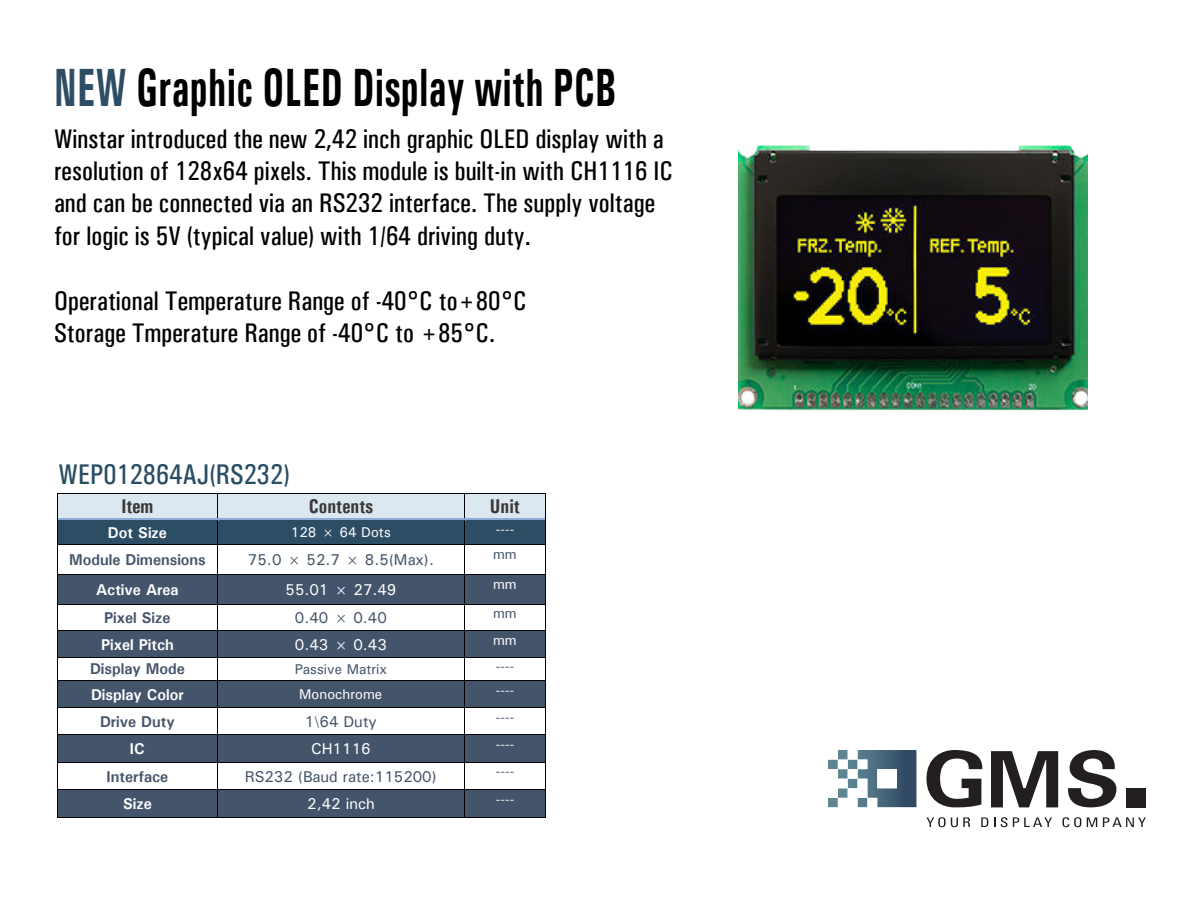
<style>
.page{position:relative;width:1200px;height:900px;background:#fff}
.page>*{position:absolute;margin:0;border:0;box-sizing:border-box;transform-origin:0 0}
.t1{font:700 54px "Univers Condensed";letter-spacing:.01em;color:#000;scale:.73 1}
.t2{font:28.5px "Univers Condensed";color:#294d64}
.t3{font:27px/32.4px "Univers Condensed";color:#000}
.t4{font:700 19.95px "Univers Condensed";color:#3b3838;scale:.96 1}
.t5{font:15.6px "Univers";color:#44546a;scale:.96 1}
.t6{font:700 15.6px "Univers";color:#44546a;scale:.96 1}
.t7{font:700 15.6px "Univers";color:#fff;scale:.96 1}
.t8{font:15.6px "Univers";color:#fff;scale:.96 1}
.t9{font:14.1px "Univers";color:#fff;scale:.96 1}
.t10{font:14.1px "Univers";color:#44546a;scale:.96 1}
.s1{color:#2c4d64}
</style>
<div class="page">
<svg style="left:926px;top:750px;width:56px;height:57px"></svg>
<svg style="left:991px;top:751px;width:67px;height:56px"></svg>
<svg style="left:1068px;top:750px;width:48px;height:57px"></svg>
<div style="left:1126px;top:788px;width:20px;height:19px;background:#231f20"></div>
<svg style="left:828px;top:750px;width:89px;height:57px"></svg>
<svg style="left:927px;top:817px;width:43px;height:10px"></svg>
<svg style="left:981px;top:817px;width:7px;height:10px"></svg>
<svg style="left:1001px;top:817px;width:51px;height:10px"></svg>
<svg style="left:1063px;top:817px;width:18px;height:10px"></svg>
<svg style="left:1087px;top:817px;width:10px;height:10px"></svg>
<svg style="left:1103px;top:817px;width:43px;height:10px"></svg>
<img style="left:738px;top:145px;width:349px;height:266px">
<div style="left:58px;top:494px;width:159px;height:24px;background:#dce8f0"></div>
<div style="left:218px;top:494px;width:246px;height:24px;background:#dce8f0"></div>
<div style="left:465px;top:494px;width:80px;height:24px;background:#dce8f0"></div>
<hr style="left:58px;top:493px;width:159px;height:1px;background:#000">
<hr style="left:218px;top:493px;width:246px;height:1px;background:#000">
<hr style="left:465px;top:493px;width:80px;height:1px;background:#000">
<div style="left:58px;top:520px;width:159px;height:24px;background:#2c4d64"></div>
<div style="left:218px;top:520px;width:246px;height:24px;background:#2c4d64"></div>
<div style="left:465px;top:520px;width:80px;height:24px;background:#2c4d64"></div>
<hr style="left:58px;top:518px;width:159px;height:2px;background:#8eaadb">
<hr style="left:219px;top:518px;width:245px;height:2px;background:#8eaadb">
<hr style="left:466px;top:518px;width:79px;height:2px;background:#8eaadb">
<hr style="left:58px;top:544px;width:159px;height:1px;background:#000">
<hr style="left:218px;top:544px;width:246px;height:1px;background:#000">
<hr style="left:465px;top:544px;width:80px;height:1px;background:#000">
<div style="left:58px;top:575px;width:159px;height:29px;background:#44546a"></div>
<div style="left:218px;top:575px;width:246px;height:29px;background:#44546a"></div>
<div style="left:465px;top:575px;width:80px;height:29px;background:#44546a"></div>
<hr style="left:58px;top:574px;width:159px;height:1px;background:#000">
<hr style="left:218px;top:574px;width:246px;height:1px;background:#000">
<hr style="left:465px;top:574px;width:80px;height:1px;background:#000">
<hr style="left:58px;top:604px;width:159px;height:1px;background:#000">
<hr style="left:218px;top:604px;width:246px;height:1px;background:#000">
<hr style="left:465px;top:604px;width:80px;height:1px;background:#000">
<div style="left:58px;top:631px;width:159px;height:26px;background:#44546a"></div>
<div style="left:218px;top:631px;width:246px;height:26px;background:#44546a"></div>
<div style="left:465px;top:631px;width:80px;height:26px;background:#44546a"></div>
<hr style="left:58px;top:631px;width:159px;height:1px;background:#000">
<hr style="left:218px;top:631px;width:246px;height:1px;background:#000">
<hr style="left:465px;top:631px;width:80px;height:1px;background:#000">
<hr style="left:58px;top:657px;width:159px;height:1px;background:#000">
<hr style="left:218px;top:657px;width:246px;height:1px;background:#000">
<hr style="left:465px;top:657px;width:80px;height:1px;background:#000">
<div style="left:58px;top:681px;width:159px;height:26px;background:#44546a"></div>
<div style="left:218px;top:681px;width:246px;height:26px;background:#44546a"></div>
<div style="left:465px;top:681px;width:80px;height:26px;background:#44546a"></div>
<hr style="left:58px;top:680px;width:159px;height:1px;background:#000">
<hr style="left:218px;top:680px;width:246px;height:1px;background:#000">
<hr style="left:465px;top:680px;width:80px;height:1px;background:#000">
<hr style="left:58px;top:707px;width:159px;height:1px;background:#000">
<hr style="left:218px;top:707px;width:246px;height:1px;background:#000">
<hr style="left:465px;top:707px;width:80px;height:1px;background:#000">
<div style="left:58px;top:735px;width:159px;height:27px;background:#44546a"></div>
<div style="left:218px;top:735px;width:246px;height:27px;background:#44546a"></div>
<div style="left:465px;top:735px;width:80px;height:27px;background:#44546a"></div>
<hr style="left:58px;top:734px;width:159px;height:1px;background:#000">
<hr style="left:218px;top:734px;width:246px;height:1px;background:#000">
<hr style="left:465px;top:734px;width:80px;height:1px;background:#000">
<hr style="left:58px;top:762px;width:159px;height:1px;background:#000">
<hr style="left:218px;top:762px;width:246px;height:1px;background:#000">
<hr style="left:465px;top:762px;width:80px;height:1px;background:#000">
<div style="left:58px;top:790px;width:159px;height:27px;background:#44546a"></div>
<div style="left:218px;top:790px;width:246px;height:27px;background:#44546a"></div>
<div style="left:465px;top:790px;width:80px;height:27px;background:#44546a"></div>
<hr style="left:58px;top:789px;width:159px;height:1px;background:#000">
<hr style="left:218px;top:789px;width:246px;height:1px;background:#000">
<hr style="left:465px;top:789px;width:80px;height:1px;background:#000">
<svg style="left:57px;top:493px;width:1px;height:325px"></svg>
<hr style="left:58px;top:817px;width:159px;height:1px;background:#000">
<svg style="left:217px;top:493px;width:2px;height:325px"></svg>
<hr style="left:218px;top:817px;width:246px;height:1px;background:#000">
<svg style="left:464px;top:493px;width:2px;height:325px"></svg>
<hr style="left:465px;top:817px;width:80px;height:1px;background:#000">
<svg style="left:545px;top:493px;width:1px;height:325px"></svg>
<h1 class="t1" style="left:54px;top:68px;width:772px"><span class="s1">NEW</span> Graphic OLED Display with PCB</h1>
<p class="t3" style="left:54px;top:125px;width:621px">Winstar introduced the new 2,42 inch graphic OLED display with a resolution of 128x64 pixels. This module is built-in with CH1116 IC and can be connected via an RS232 interface. The supply voltage for logic is 5V (typical value) with 1/64 driving duty.</p>
<p class="t3" style="left:54px;top:287px;width:474px">Operational Temperature Range of -40°C to+80°C<br>Storage Tmperature Range of -40°C to +85°C.</p>
<p class="t2" style="left:58px;top:465px;width:233px">WEP012864AJ(RS232)</p>
<p class="t4" style="left:121px;top:495px;width:35px">Item</p>
<p class="t4" style="left:309px;top:495px;width:69px">Contents</p>
<p class="t4" style="left:490px;top:495px;width:33px">Unit</p>
<p class="t7" style="left:108px;top:527px;width:63px">Dot Size</p>
<p class="t9" style="left:291px;top:527px;width:106px">128 × 64 Dots</p>
<p class="t9" style="left:496px;top:524px;width:21px">----</p>
<p class="t6" style="left:69px;top:554px;width:144px">Module Dimensions</p>
<p class="t5" style="left:248px;top:554px;width:195px">75.0 × 52.7 × 8.5(Max).</p>
<p class="t10" style="left:493px;top:549px;width:26px">mm</p>
<p class="t7" style="left:96px;top:584px;width:87px">Active Area</p>
<p class="t8" style="left:286px;top:584px;width:117px">55.01 × 27.49</p>
<p class="t9" style="left:493px;top:579px;width:26px">mm</p>
<p class="t6" style="left:104px;top:612px;width:71px">Pixel Size</p>
<p class="t5" style="left:295px;top:612px;width:97px">0.40 × 0.40</p>
<p class="t10" style="left:493px;top:608px;width:26px">mm</p>
<p class="t7" style="left:101px;top:639px;width:77px">Pixel Pitch</p>
<p class="t8" style="left:295px;top:639px;width:97px">0.43 × 0.43</p>
<p class="t9" style="left:493px;top:635px;width:26px">mm</p>
<p class="t6" style="left:90px;top:663px;width:100px">Display Mode</p>
<p class="t10" style="left:295px;top:664px;width:98px">Passive Matrix</p>
<p class="t10" style="left:496px;top:662px;width:21px">----</p>
<p class="t7" style="left:91px;top:689px;width:98px">Display Color</p>
<p class="t9" style="left:299px;top:689px;width:88px">Monochrome</p>
<p class="t9" style="left:496px;top:685px;width:21px">----</p>
<p class="t6" style="left:100px;top:716px;width:79px">Drive Duty</p>
<p class="t5" style="left:305px;top:716px;width:77px">1\64 Duty</p>
<p class="t10" style="left:496px;top:712px;width:21px">----</p>
<p class="t7" style="left:130px;top:743px;width:17px">IC</p>
<p class="t8" style="left:311px;top:743px;width:64px">CH1116</p>
<p class="t9" style="left:496px;top:739px;width:21px">----</p>
<p class="t6" style="left:107px;top:771px;width:66px">Interface</p>
<p class="t5" style="left:245px;top:771px;width:201px">RS232 (Baud rate:115200)</p>
<p class="t10" style="left:496px;top:767px;width:21px">----</p>
<p class="t7" style="left:123px;top:798px;width:32px">Size</p>
<p class="t8" style="left:307px;top:798px;width:72px">2,42 inch</p>
<p class="t9" style="left:496px;top:794px;width:21px">----</p>
</div>
